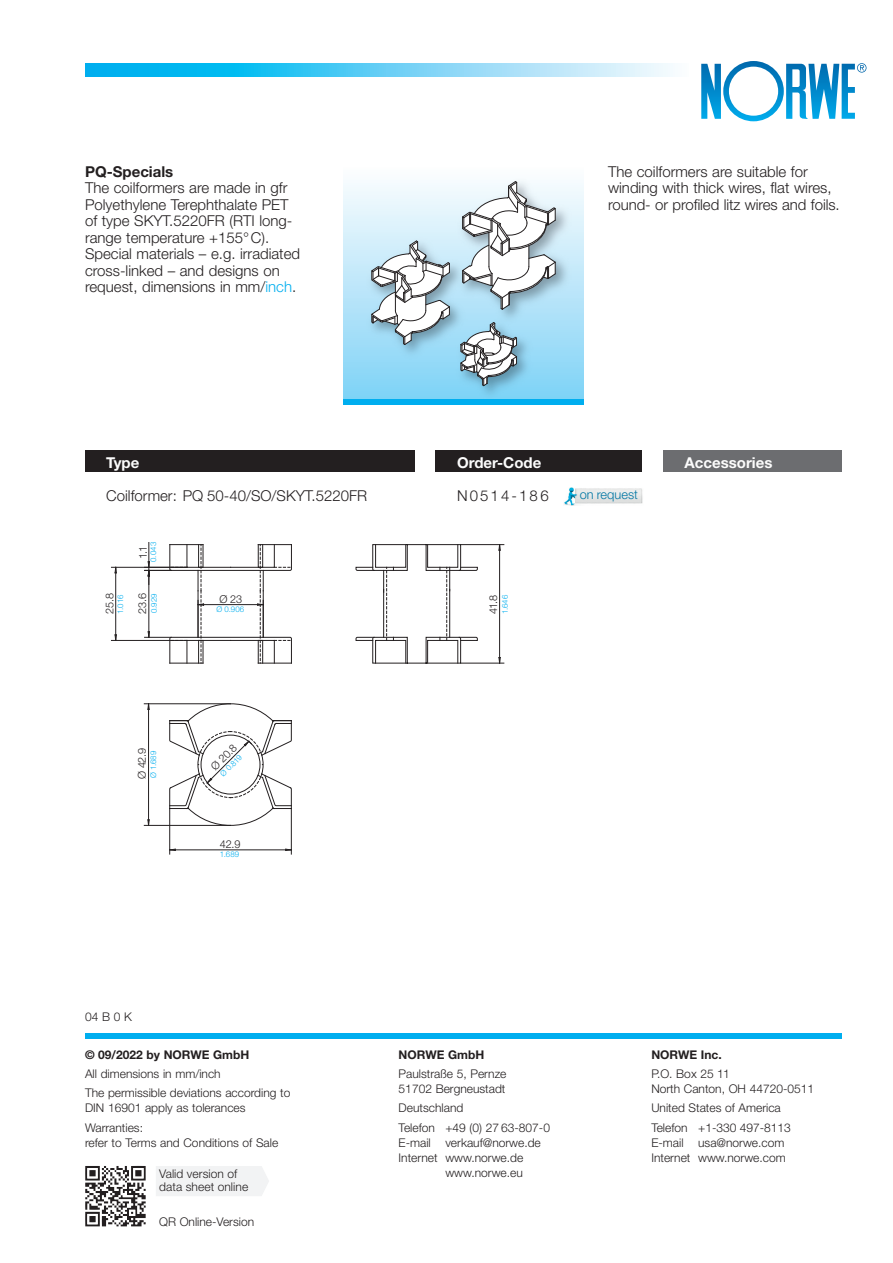
<style>
.page{position:relative;width:893px;height:1263px;background:#fff}
.page>*{position:absolute;margin:0;border:0;box-sizing:border-box;transform-origin:0 0}
.t1{font:300 15px/16.5px "Helvetica Neue";color:#231f20}
.t2{font:700 15px "Helvetica Neue";color:#fcfcfc}
.t3{font:700 15px "Helvetica Neue";color:#231f20}
.t4{font:300 15px "Helvetica Neue";letter-spacing:.14em;color:#231f20}
.t5{font:300 12.75px "Helvetica Neue";color:#0076a3}
.t6{font:300 12px/19.2px "Helvetica Neue";color:#231f20}
.t7{font:700 12px "Helvetica Neue";color:#231f20}
.t8{font:300 10.8px "Helvetica Neue";letter-spacing:-.02em;color:#231f20}
.t9{font:300 7.8px "Helvetica Neue";letter-spacing:.015em;color:#00aeef}
.s1{color:#00aeef}
</style>
<div class="page">
<div style="left:436px;top:451px;width:206px;height:21px;background:#231f20"></div>
<img style="left:564px;top:487px;width:79px;height:19px">
<svg style="left:355px;top:544px;width:123px;height:120px"></svg>
<hr style="left:111px;top:640px;width:76px;height:1px;background:#231f20">
<hr style="left:111px;top:567px;width:76px;height:1px;background:#231f20">
<hr style="left:115px;top:573px;width:1px;height:62px;background:#231f20">
<hr style="left:461px;top:663px;width:43px;height:1px;background:#231f20">
<hr style="left:461px;top:544px;width:43px;height:1px;background:#231f20">
<svg style="left:499px;top:544px;width:2px;height:7px"></svg>
<hr style="left:499px;top:550px;width:1px;height:108px;background:#231f20">
<svg style="left:145px;top:542px;width:147px;height:122px"></svg>
<hr style="left:204px;top:604px;width:54px;height:1px;background:#231f20">
<hr style="left:169px;top:808px;width:1px;height:46px;background:#231f20">
<svg style="left:169px;top:849px;width:7px;height:2px"></svg>
<hr style="left:291px;top:808px;width:1px;height:46px;background:#231f20">
<svg style="left:285px;top:849px;width:7px;height:2px"></svg>
<hr style="left:175px;top:849px;width:111px;height:1px;background:#231f20">
<hr style="left:144px;top:825px;width:87px;height:1px;background:#231f20">
<svg style="left:147px;top:819px;width:3px;height:7px"></svg>
<hr style="left:144px;top:703px;width:87px;height:1px;background:#231f20">
<svg style="left:147px;top:703px;width:3px;height:7px"></svg>
<hr style="left:148px;top:709px;width:1px;height:111px;background:#231f20">
<svg style="left:169px;top:703px;width:123px;height:128px"></svg>
<div style="left:85px;top:451px;width:330px;height:21px;background:#231f20"></div>
<div style="left:663px;top:451px;width:179px;height:21px;background:#6c6d70"></div>
<img style="left:343px;top:180px;width:241px;height:220px">
<svg style="left:371px;top:240px;width:79px;height:105px"></svg>
<svg style="left:460px;top:181px;width:96px;height:205px"></svg>
<svg style="left:701px;top:61px;width:165px;height:60px"></svg>
<svg style="left:85px;top:64px;width:588px;height:13px;background:#63cff5"></svg>
<div style="left:343px;top:400px;width:241px;height:5px;background:#00aeef"></div>
<svg style="left:85px;top:1165px;width:61px;height:62px"></svg>
<div style="left:156px;top:1166px;width:113px;height:30px;background:#f2f3f4"></div>
<div style="left:85px;top:1033px;width:757px;height:5px;background:#00aeef"></div>
<p class="t3" style="left:85px;top:166px;width:90px">PQ-Specials</p>
<p class="t1" style="left:85px;top:181px;width:217px">The coilformers are made in gfr<br>Polyethylene Terephthalate PET of type SKYT.5220FR (RTI long&shy;range temperature +155°C).<br>Special materials – e.g. irradiated cross-linked – and designs on request, dimensions in mm/<span class="s1">inch</span>.</p>
<p class="t1" style="left:608px;top:164px;width:233px">The coilformers are suitable for winding with thick wires, flat wires, round- or profiled litz wires and foils.</p>
<p class="t2" style="left:457px;top:457px;width:86px">Order-Code</p>
<p class="t4" style="left:457px;top:491px;width:93px">N0514-186</p>
<p class="t2" style="left:106px;top:457px;width:35px">Type</p>
<p class="t2" style="left:685px;top:457px;width:89px">Accessories</p>
<p class="t1" style="left:106px;top:489px;width:262px">Coilformer: PQ 50-40/SO/SKYT.5220FR</p>
<p class="t5" style="left:580px;top:490px;width:60px">on request</p>
<p class="t9" style="left:151px;top:562px;width:21px;rotate:-90deg">0.043</p>
<p class="t8" style="left:139px;top:559px;width:15px;rotate:-90deg">1.1</p>
<p class="t8" style="left:139px;top:613px;width:22px;rotate:-90deg">23.6</p>
<p class="t8" style="left:106px;top:614px;width:22px;rotate:-90deg">25.8</p>
<p class="t8" style="left:489px;top:614px;width:21px;rotate:-90deg">41.8</p>
<p class="t9" style="left:151px;top:613px;width:21px;rotate:-90deg">0.929</p>
<p class="t8" style="left:219px;top:595px;width:24px">Ø 23</p>
<p class="t9" style="left:502px;top:614px;width:21px;rotate:-90deg">1.646</p>
<p class="t9" style="left:118px;top:614px;width:20px;rotate:-90deg">1.016</p>
<p class="t9" style="left:217px;top:607px;width:29px">Ø 0.906</p>
<p class="t8" style="left:138px;top:779px;width:33px;rotate:-90deg">Ø 42.9</p>
<p class="t8" style="left:210px;top:766px;width:33px;rotate:-45deg">Ø 20.8</p>
<p class="t9" style="left:151px;top:778px;width:29px;rotate:-90deg">Ø 1.689</p>
<p class="t9" style="left:220px;top:773px;width:28px;rotate:-45deg">Ø 0.819</p>
<p class="t8" style="left:220px;top:840px;width:22px">42.9</p>
<p class="t6" style="left:85px;top:1008px;width:48px">04B0K</p>
<p class="t9" style="left:220px;top:851px;width:21px">1.689</p>
<p class="t7" style="left:85px;top:1050px;width:166px">© 09/2022 by NORWE GmbH</p>
<p class="t6" style="left:85px;top:1065px;width:207px">All dimensions in mm/inch<br>The permissible deviations according to</p>
<p class="t6" style="left:85px;top:1100px;width:162px">DIN 16901 apply as tolerances<br>Warranties:</p>
<p class="t6" style="left:85px;top:1134px;width:195px">refer to Terms and Conditions of Sale</p>
<p class="t6" style="left:159px;top:1168px;width:91px;line-height:13.5px">Valid version of data sheet online</p>
<p class="t6" style="left:159px;top:1213px;width:97px">QR Online-Version</p>
<p class="t7" style="left:399px;top:1050px;width:87px">NORWE GmbH</p>
<p class="t6" style="left:399px;top:1067px;width:109px;line-height:15px">Paulstraße 5, Pernze<br>51702 Bergneustadt</p>
<p class="t6" style="left:399px;top:1100px;width:153px">Deutschland<br>Telefon +49 (0) 27 63-807-0</p>
<p class="t6" style="left:399px;top:1134px;width:144px">E-mail verkauf@norwe.de</p>
<p class="t6" style="left:399px;top:1149px;width:126px">Internet www.norwe.de</p>
<p class="t6" style="left:445px;top:1164px;width:79px">www.norwe.eu</p>
<p class="t7" style="left:651px;top:1050px;width:72px">NORWE Inc.</p>
<p class="t6" style="left:651px;top:1067px;width:164px;line-height:15px">P.O. Box 25 11<br>North Canton, OH 44720-0511</p>
<p class="t6" style="left:651px;top:1100px;width:141px">United States of America<br>Telefon +1-330 497-8113</p>
<p class="t6" style="left:651px;top:1136px;width:136px;line-height:15px">E-mail usa@norwe.com<br>Internet www.norwe.com</p>
</div>
